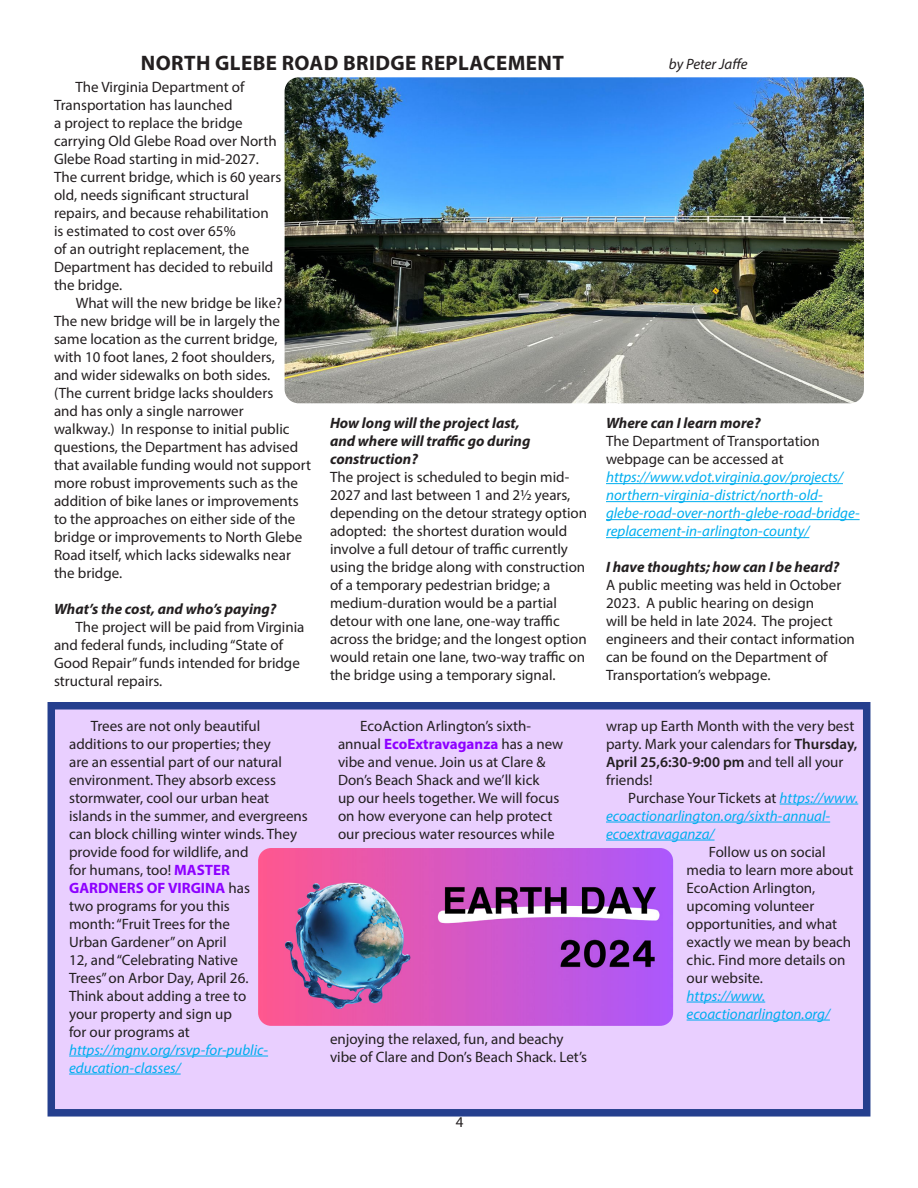
<style>
.page{position:relative;width:918px;height:1188px;background:#fff}
.page>*{position:absolute;margin:0;border:0;box-sizing:border-box;transform-origin:0 0}
.STORY_HEADING{font:700 21px "Myriad Pro";letter-spacing:.02em;color:#231f20}
.t1{font:15px/18px "Myriad Pro";color:#231f20}
.web_link{font:italic 15px/18px "Myriad Pro";color:#00aeef}
.web_link-2{font:italic 700 15px/18px "Myriad Pro";color:#231f20}
.author{font:italic 15px "Myriad Pro";color:#231f20}
.s1{font-weight:700;color:#8d00ff}
.s2{font-weight:600}
.s3{font-style:normal;color:#231f20}
</style>
<div class="page">
<div style="left:48px;top:702px;width:822px;height:415px;background:#e9cfff;border:8px solid #253f8e"></div>
<img style="left:285px;top:77px;width:579px;height:326px">
<hr style="left:606px;top:483px;width:237px;height:1px;background:#00aeef">
<hr style="left:606px;top:501px;width:217px;height:1px;background:#00aeef">
<hr style="left:606px;top:519px;width:254px;height:1px;background:#00aeef">
<hr style="left:606px;top:537px;width:203px;height:1px;background:#00aeef">
<img style="left:258px;top:848px;width:415px;height:178px">
<hr style="left:69px;top:1056px;width:199px;height:1px;background:#00aeef">
<hr style="left:69px;top:1074px;width:112px;height:1px;background:#00aeef">
<hr style="left:780px;top:804px;width:78px;height:1px;background:#00aeef">
<hr style="left:606px;top:822px;width:224px;height:1px;background:#00aeef">
<hr style="left:606px;top:840px;width:109px;height:1px;background:#00aeef">
<hr style="left:687px;top:1002px;width:78px;height:1px;background:#00aeef">
<hr style="left:687px;top:1020px;width:143px;height:1px;background:#00aeef">
<p class="STORY_HEADING" style="left:141px;top:49px;width:425px">NORTH GLEBE ROAD BRIDGE REPLACEMENT</p>
<p class="author" style="left:669px;top:55px;width:80px">by Peter Jaffe</p>
<p class="t1" style="left:54px;top:77px;width:229px;text-indent:22px">The Virginia Department of<br>Transportation has launched<br>a project to replace the bridge carrying Old Glebe Road over North<br>Glebe Road starting in mid-2027.<br>The current bridge, which is 60 years old, needs significant structural repairs, and because rehabilitation is estimated to cost over 65%<br>of an outright replacement, the<br>Department has decided to rebuild the bridge.</p>
<p class="t1" style="left:76px;top:293px;width:208px">What will the new bridge be like?</p>
<p class="t1" style="left:54px;top:311px;width:258px">The new bridge will be in largely the same location as the current bridge,<br>with 10 foot lanes, 2 foot shoulders,<br>and wider sidewalks on both sides.<br>(The current bridge lacks shoulders<br>and has only a single narrower<br>walkway.) In response to initial public questions, the Department has advised that available funding would not support more robust improvements such as the addition of bike lanes or improvements to the approaches on either side of the bridge or improvements to North Glebe Road itself, which lacks sidewalks near the bridge.</p>
<p class="web_link-2" style="left:54px;top:599px;width:224px">What’s the cost, and who’s paying?</p>
<p class="t1" style="left:54px;top:617px;width:252px;text-indent:22px">The project will be paid from Virginia and federal funds, including “State of Good Repair” funds intended for bridge structural repairs.</p>
<p class="web_link-2" style="left:330px;top:414px;width:202px">How long will the project last, and where will traffic go during construction?</p>
<p class="t1" style="left:330px;top:468px;width:259px">The project is scheduled to begin mid-2027 and last between 1 and 2½ years, depending on the detour strategy option adopted: the shortest duration would involve a full detour of traffic currently using the bridge along with construction of a temporary pedestrian bridge; a medium-duration would be a partial detour with one lane, one-way traffic across the bridge; and the longest option would retain one lane, two-way traffic on the bridge using a temporary signal.</p>
<p class="web_link-2" style="left:606px;top:414px;width:156px">Where can I learn more?</p>
<p class="t1" style="left:606px;top:432px;width:215px">The Department of Transportation webpage can be accessed at</p>
<p class="web_link" style="left:606px;top:468px;width:255px">https://www.vdot.virginia.gov/projects/ northern-virginia-district/north-old&shy;glebe-road-over-north-glebe-road-bridge&shy;replacement-in-arlington-county/</p>
<p class="web_link-2" style="left:606px;top:558px;width:235px">I have thoughts; how can I be heard?</p>
<p class="t1" style="left:606px;top:576px;width:250px">A public meeting was held in October 2023. A public hearing on design<br>will be held in late 2024. The project engineers and their contact information can be found on the Department of Transportation’s webpage.</p>
<p class="t1" style="left:69px;top:716px;width:240px;text-indent:22px">Trees are not only beautiful additions to our properties; they<br>are an essential part of our natural environment. They absorb excess stormwater, cool our urban heat islands in the summer, and evergreens can block chilling winter winds. They provide food for wildlife, and<br>for humans, too! <span class="s1">MASTER<br>GARDNERS OF VIRGINA</span> has<br>two programs for you this<br>month: “Fruit Trees for the<br>Urban Gardener” on April<br>12, and “Celebrating Native<br>Trees” on Arbor Day, April 26.<br>Think about adding a tree to<br>your property and sign up<br>for our programs at</p>
<p class="web_link" style="left:69px;top:1040px;width:201px">https://mgnv.org/rsvp-for-public&shy;education-classes/</p>
<p class="t1" style="left:338px;top:716px;width:227px;text-indent:22px">EcoAction Arlington’s sixth&shy;annual <span class="s1">EcoExtravaganza</span> has a new vibe and venue. Join us at Clare &amp;<br>Don’s Beach Shack and we’ll kick<br>up our heels together. We will focus on how everyone can help protect our precious water resources while</p>
<p class="t1" style="left:330px;top:1030px;width:259px">enjoying the relaxed, fun, and beachy vibe of Clare and Don’s Beach Shack. Let’s</p>
<p class="t1" style="left:606px;top:716px;width:253px">wrap up Earth Month with the very best party. Mark your calendars for <span class="s2">Thursday,<br>April 25,6:30-9:00 pm</span> and tell all your friends!</p>
<p class="web_link" style="left:606px;top:788px;width:254px;text-indent:22px"><span class="s3">Purchase Your Tickets at</span> https://www. ecoactionarlington.org/sixth-annual&shy;ecoextravaganza/</p>
<p class="t1" style="left:687px;top:842px;width:168px;text-indent:22px">Follow us on social media to learn more about<br>EcoAction Arlington, upcoming volunteer opportunities, and what exactly we mean by beach chic. Find more details on our website.</p>
<p class="web_link" style="left:687px;top:986px;width:145px">https://www. ecoactionarlington.org/</p>
<p class="t1" style="left:456px;top:1113px;width:9px">4</p>
</div>
